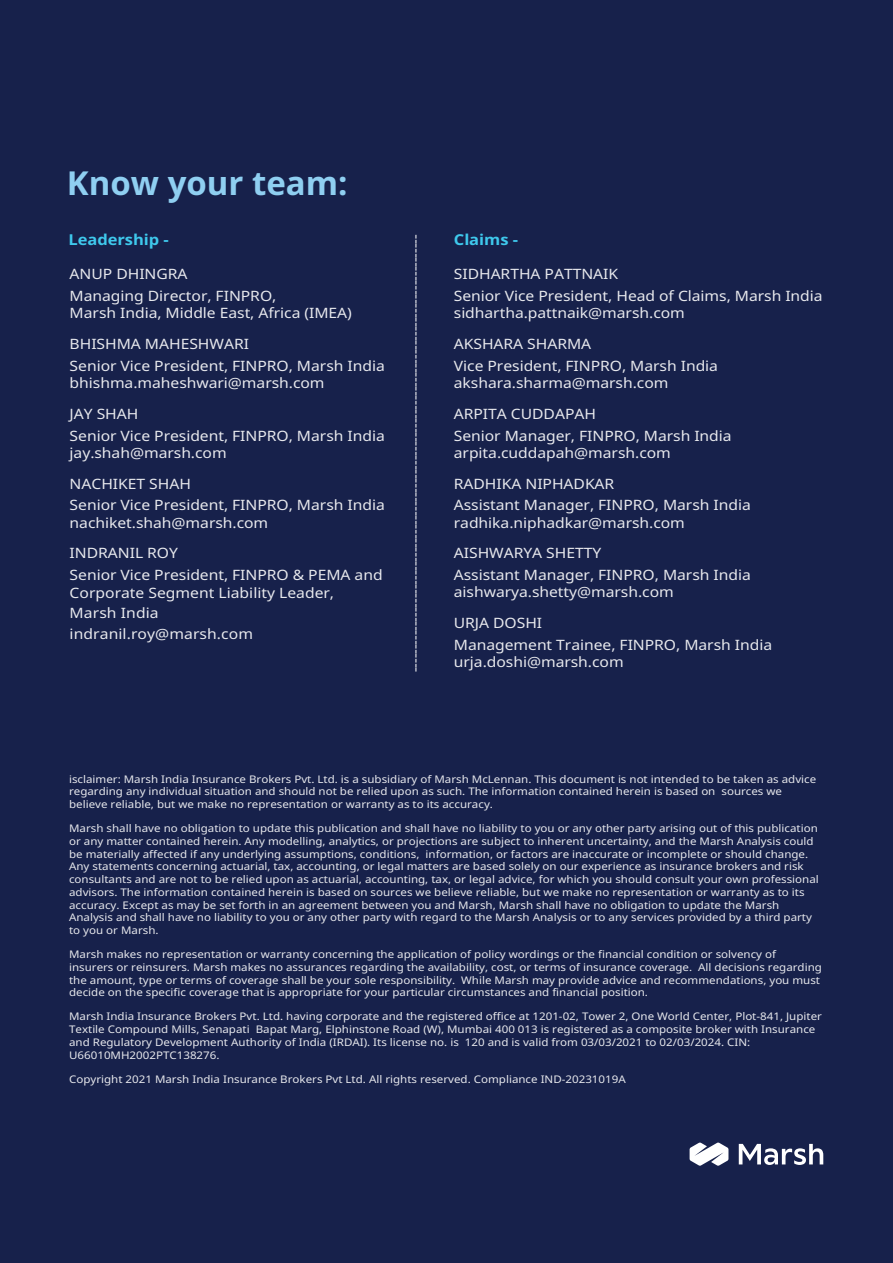
<style>
.page{position:relative;width:893px;height:1263px;background:#17214b}
.page>*{position:absolute;margin:0;border:0;box-sizing:border-box;transform-origin:0 0}
.t1{font:700 33px "Noto Sans";color:#8fcff1}
.t2{font:15px "Myriad Pro";color:#fff}
.t3{font:700 15px "Noto Sans";letter-spacing:-.005em;color:rgb(67 220 255/.9);scale:1.1 1}
.t4{font:14.25px/21.8px "Noto Sans";letter-spacing:-.005em;color:rgb(255 255 255/.9);scale:1.1 1}
.t5{font:10.5px/12.8px "Noto Sans";color:rgb(255 255 255/.9);scale:1.1 1}
</style>
<div class="page">
<svg style="left:739px;top:1144px;width:84px;height:21px"></svg>
<svg style="left:690px;top:1142px;width:38px;height:24px"></svg>
<h1 class="t1" style="left:67px;top:159px;width:282px">Know your team:</h1>
<h2 class="t3" style="left:68px;top:229px;width:93px">Leadership -</h2>
<h2 class="t2" style="left:406px;top:672px;width:439px;rotate:-90deg">-----------------------------------------------------------------------------------------------</h2>
<h3 class="t4" style="left:70px;top:264px;width:189px">ANUP DHINGRA<br>Managing Director, FINPRO,</h3>
<h3 class="t4" style="left:70px;top:298px;width:258px;line-height:30.8px">Marsh India, Middle East, Africa (IMEA)<br>BHISHMA MAHESHWARI</h3>
<h3 class="t4" style="left:70px;top:357px;width:288px;line-height:17.2px">Senior Vice President, FINPRO, Marsh India bhishma.maheshwari@marsh.com</h3>
<h3 class="t4" style="left:70px;top:403px;width:288px">JAY SHAH<br>Senior Vice President, FINPRO, Marsh India</h3>
<h3 class="t4" style="left:70px;top:438px;width:144px;line-height:30.8px">jay.shah@marsh.com<br>NACHIKET SHAH</h3>
<h3 class="t4" style="left:70px;top:497px;width:288px;line-height:17.2px">Senior Vice President, FINPRO, Marsh India nachiket.shah@marsh.com</h3>
<h3 class="t4" style="left:70px;top:543px;width:286px">INDRANIL ROY<br>Senior Vice President, FINPRO &amp; PEMA and</h3>
<h3 class="t4" style="left:70px;top:584px;width:242px;line-height:19.5px">Corporate Segment Liability Leader,<br>Marsh India</h3>
<h3 class="t4" style="left:70px;top:623px;width:168px">indranil.roy@marsh.com</h3>
<h2 class="t3" style="left:454px;top:229px;width:60px">Claims -</h2>
<h3 class="t4" style="left:454px;top:264px;width:337px">SIDHARTHA PATTNAIK<br>Senior Vice President, Head of Claims, Marsh India</h3>
<h3 class="t4" style="left:454px;top:298px;width:212px;line-height:30.8px">sidhartha.pattnaik@marsh.com<br>AKSHARA SHARMA</h3>
<h3 class="t4" style="left:454px;top:357px;width:242px;line-height:17.2px">Vice President, FINPRO, Marsh India akshara.sharma@marsh.com</h3>
<h3 class="t4" style="left:454px;top:403px;width:254px">ARPITA CUDDAPAH<br>Senior Manager, FINPRO, Marsh India</h3>
<h3 class="t4" style="left:454px;top:438px;width:199px;line-height:30.8px">arpita.cuddapah@marsh.com<br>RADHIKA NIPHADKAR</h3>
<h3 class="t4" style="left:454px;top:497px;width:271px;line-height:17.2px">Assistant Manager, FINPRO, Marsh India radhika.niphadkar@marsh.com</h3>
<h3 class="t4" style="left:454px;top:543px;width:271px">AISHWARYA SHETTY<br>Assistant Manager, FINPRO, Marsh India</h3>
<h3 class="t4" style="left:454px;top:577px;width:201px;line-height:30.8px">aishwarya.shetty@marsh.com<br>URJA DOSHI</h3>
<h3 class="t4" style="left:454px;top:636px;width:291px;line-height:17.2px">Management Trainee, FINPRO, Marsh India urja.doshi@marsh.com</h3>
<p class="t5" style="left:69px;top:773px;width:681px">isclaimer: Marsh India Insurance Brokers Pvt. Ltd. is a subsidiary of Marsh McLennan. This document is not intended to be taken as advice regarding any individual situation and should not be relied upon as such. The information contained herein is based on sources we believe reliable, but we make no representation or warranty as to its accuracy.</p>
<p class="t5" style="left:69px;top:822px;width:683px">Marsh shall have no obligation to update this publication and shall have no liability to you or any other party arising out of this publication or any matter contained herein. Any modelling, analytics, or projections are subject to inherent uncertainty, and the Marsh Analysis could be materially affected if any underlying assumptions, conditions, information, or factors are inaccurate or incomplete or should change.<br>Any statements concerning actuarial, tax, accounting, or legal matters are based solely on our experience as insurance brokers and risk consultants and are not to be relied upon as actuarial, accounting, tax, or legal advice, for which you should consult your own professional advisors. The information contained herein is based on sources we believe reliable, but we make no representation or warranty as to its accuracy. Except as may be set forth in an agreement between you and Marsh, Marsh shall have no obligation to update the Marsh Analysis and shall have no liability to you or any other party with regard to the Marsh Analysis or to any services provided by a third party to you or Marsh.</p>
<p class="t5" style="left:69px;top:948px;width:686px">Marsh makes no representation or warranty concerning the application of policy wordings or the financial condition or solvency of insurers or reinsurers. Marsh makes no assurances regarding the availability, cost, or terms of insurance coverage. All decisions regarding the amount, type or terms of coverage shall be your sole responsibility. While Marsh may provide advice and recommendations, you must decide on the specific coverage that is appropriate for your particular circumstances and financial position.</p>
<p class="t5" style="left:69px;top:1010px;width:686px">Marsh India Insurance Brokers Pvt. Ltd. having corporate and the registered office at 1201-02, Tower 2, One World Center, Plot-841, Jupiter Textile Compound Mills, Senapati Bapat Marg, Elphinstone Road (W), Mumbai 400 013 is registered as a composite broker with Insurance and Regulatory Development Authority of India (IRDAI). Its license no. is 120 and is valid from 03/03/2021 to 02/03/2024. CIN:<br>U66010MH2002PTC138276.</p>
<p class="t5" style="left:69px;top:1073px;width:508px">Copyright 2021 Marsh India Insurance Brokers Pvt Ltd. All rights reserved. Compliance IND-20231019A</p>
</div>
